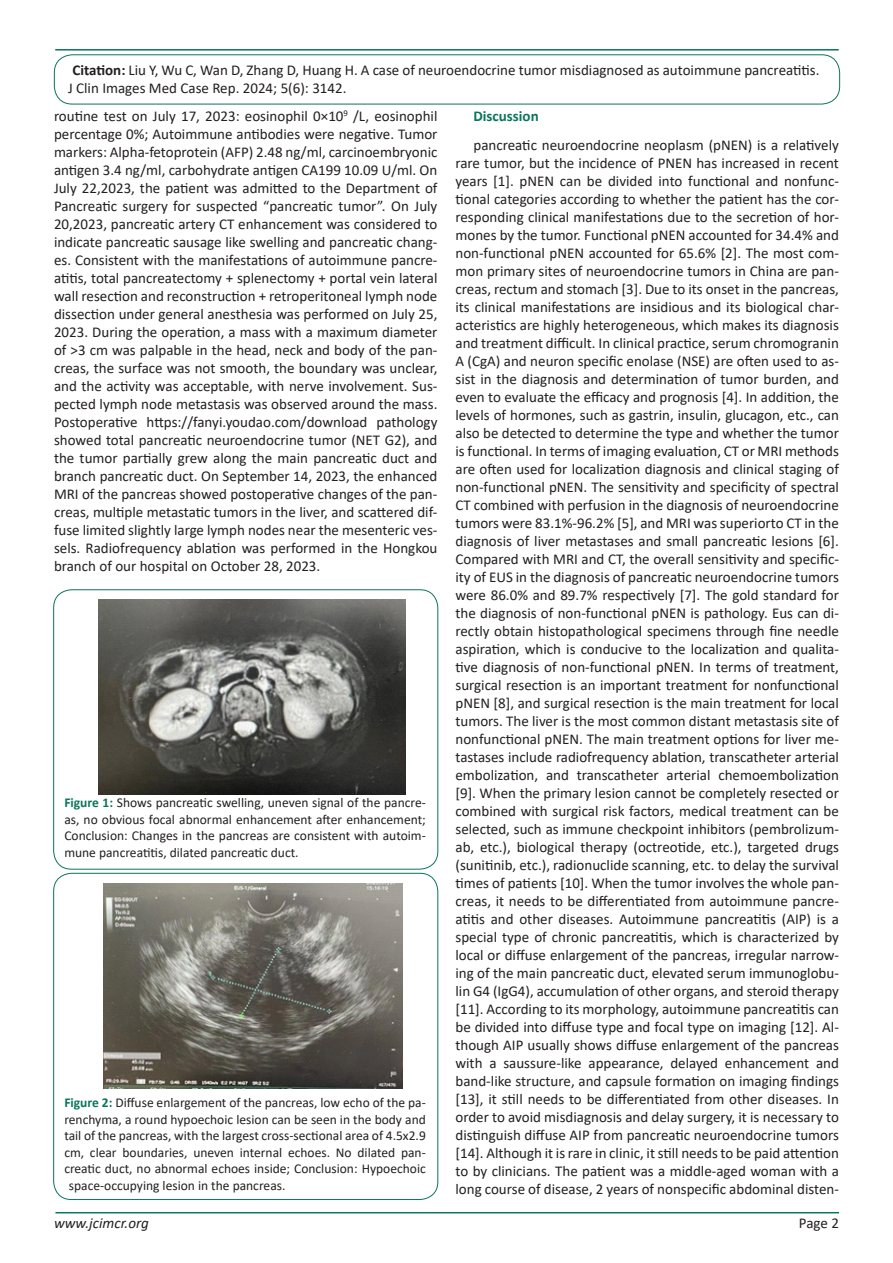
<style>
.page{position:relative;width:893px;height:1263px;background:#fff}
.page>*{position:absolute;margin:0;border:0;box-sizing:border-box;transform-origin:0 0}
.t1{font:15px/18px "Calibri";color:#231f20;text-align:justify}
.t2{font:italic 15px "Calibri";color:#231f20}
.t3{font:700 15px "Calibri";color:#0a755b}
.t4{font:13.5px/16.5px "Calibri";color:#231f20;text-align:justify}
.s1{font-weight:700}
.s2{font-weight:700;color:#0a755b}
</style>
<div class="page">
<hr style="left:55px;top:1212px;width:784px;height:1px;background:#0a755b">
<hr style="left:55px;top:49px;width:784px;height:2px;background:#0a755b">
<div style="left:54px;top:55px;width:786px;height:49px;border:1px solid #0a755b;border-radius:18px"></div>
<div style="left:53px;top:590px;width:385px;height:279px;border:1px solid #0a755b;border-radius:18px"></div>
<img style="left:99px;top:599px;width:306px;height:195px">
<div style="left:53px;top:873px;width:385px;height:327px;border:1px solid #0a755b;border-radius:18px"></div>
<img style="left:103px;top:883px;width:299px;height:205px">
<p class="t1" style="left:68px;top:61px;width:753px;text-indent:4px"><span class="s1">Citation:</span> Liu Y, Wu C, Wan D, Zhang D, Huang H. A case of neuroendocrine tumor misdiagnosed as autoimmune pancreatitis.<br>J Clin Images Med Case Rep. 2024; 5(6): 3142.</p>
<p class="t1" style="left:54px;top:106px;width:385px">routine test on July 17, 2023: eosinophil 0×10<sup>9</sup> /L, eosinophil percentage 0%; Autoimmune antibodies were negative. Tumor markers: Alpha-fetoprotein (AFP) 2.48 ng/ml, carcinoembryonic antigen 3.4 ng/ml, carbohydrate antigen CA199 10.09 U/ml. On July 22,2023, the patient was admitted to the Department of Pancreatic surgery for suspected “pancreatic tumor”. On July 20,2023, pancreatic artery CT enhancement was considered to indicate pancreatic sausage like swelling and pancreatic chang&shy;es. Consistent with the manifestations of autoimmune pancre&shy;atitis, total pancreatectomy + splenectomy + portal vein lateral wall resection and reconstruction + retroperitoneal lymph node dissection under general anesthesia was performed on July 25, 2023. During the operation, a mass with a maximum diameter of &gt;3 cm was palpable in the head, neck and body of the pan&shy;creas, the surface was not smooth, the boundary was unclear, and the activity was acceptable, with nerve involvement. Sus&shy;pected lymph node metastasis was observed around the mass.<br>Postoperative https://fanyi.youdao.com/download pathology showed total pancreatic neuroendocrine tumor (NET G2), and the tumor partially grew along the main pancreatic duct and branch pancreatic duct. On September 14, 2023, the enhanced MRI of the pancreas showed postoperative changes of the pan&shy;creas, multiple metastatic tumors in the liver, and scattered dif&shy;fuse limited slightly large lymph nodes near the mesenteric ves&shy;sels. Radiofrequency ablation was performed in the Hongkou branch of our hospital on October 28, 2023.</p>
<p class="t3" style="left:473px;top:105px;width:67px">Discussion</p>
<p class="t1" style="left:455px;top:135px;width:385px;text-indent:18px">pancreatic neuroendocrine neoplasm (pNEN) is a relatively rare tumor, but the incidence of PNEN has increased in recent years [1]. pNEN can be divided into functional and nonfunc&shy;tional categories according to whether the patient has the cor&shy;responding clinical manifestations due to the secretion of hor&shy;mones by the tumor. Functional pNEN accounted for 34.4% and non-functional pNEN accounted for 65.6% [2]. The most com&shy;mon primary sites of neuroendocrine tumors in China are pan&shy;creas, rectum and stomach [3]. Due to its onset in the pancreas, its clinical manifestations are insidious and its biological char&shy;acteristics are highly heterogeneous, which makes its diagnosis and treatment difficult. In clinical practice, serum chromogranin A (CgA) and neuron specific enolase (NSE) are often used to as&shy;sist in the diagnosis and determination of tumor burden, and even to evaluate the efficacy and prognosis [4]. In addition, the levels of hormones, such as gastrin, insulin, glucagon, etc., can also be detected to determine the type and whether the tumor is functional. In terms of imaging evaluation, CT or MRI methods are often used for localization diagnosis and clinical staging of non-functional pNEN. The sensitivity and specificity of spectral CT combined with perfusion in the diagnosis of neuroendocrine tumors were 83.1%-96.2% [5], and MRI was superiorto CT in the diagnosis of liver metastases and small pancreatic lesions [6].<br>Compared with MRI and CT, the overall sensitivity and specific&shy;ity of EUS in the diagnosis of pancreatic neuroendocrine tumors were 86.0% and 89.7% respectively [7]. The gold standard for the diagnosis of non-functional pNEN is pathology. Eus can di&shy;rectly obtain histopathological specimens through fine needle aspiration, which is conducive to the localization and qualita&shy;tive diagnosis of non-functional pNEN. In terms of treatment, surgical resection is an important treatment for nonfunctional pNEN [8], and surgical resection is the main treatment for local tumors. The liver is the most common distant metastasis site of nonfunctional pNEN. The main treatment options for liver me&shy;tastases include radiofrequency ablation, transcatheter arterial embolization, and transcatheter arterial chemoembolization [9]. When the primary lesion cannot be completely resected or combined with surgical risk factors, medical treatment can be selected, such as immune checkpoint inhibitors (pembrolizum&shy;ab, etc.), biological therapy (octreotide, etc.), targeted drugs (sunitinib, etc.), radionuclide scanning, etc. to delay the survival times of patients [10]. When the tumor involves the whole pan&shy;creas, it needs to be differentiated from autoimmune pancre&shy;atitis and other diseases. Autoimmune pancreatitis (AIP) is a special type of chronic pancreatitis, which is characterized by local or diffuse enlargement of the pancreas, irregular narrow&shy;ing of the main pancreatic duct, elevated serum immunoglobu&shy;lin G4 (IgG4), accumulation of other organs, and steroid therapy [11]. According to its morphology, autoimmune pancreatitis can be divided into diffuse type and focal type on imaging [12]. Al&shy;though AIP usually shows diffuse enlargement of the pancreas with a saussure-like appearance, delayed enhancement and band-like structure, and capsule formation on imaging findings [13], it still needs to be differentiated from other diseases. In order to avoid misdiagnosis and delay surgery, it is necessary to distinguish diffuse AIP from pancreatic neuroendocrine tumors [14]. Although it is rare in clinic, it still needs to be paid attention to by clinicians. The patient was a middle-aged woman with a long course of disease, 2 years of nonspecific abdominal disten-</p>
<p class="t4" style="left:64px;top:794px;width:363px"><span class="s2">Figure 1:</span> Shows pancreatic swelling, uneven signal of the pancre&shy;as, no obvious focal abnormal enhancement after enhancement; Conclusion: Changes in the pancreas are consistent with autoim&shy;mune pancreatitis, dilated pancreatic duct.</p>
<p class="t4" style="left:64px;top:1094px;width:363px"><span class="s2">Figure 2:</span> Diffuse enlargement of the pancreas, low echo of the pa-</p>
<p class="t4" style="left:64px;top:1110px;width:363px">renchyma, a round hypoechoic lesion can be seen in the body and</p>
<p class="t4" style="left:64px;top:1127px;width:363px">tail of the pancreas, with the largest cross-sectional area of 4.5x2.9</p>
<p class="t4" style="left:64px;top:1143px;width:363px">cm, clear boundaries, uneven internal echoes. No dilated pan-</p>
<p class="t4" style="left:64px;top:1160px;width:363px">creatic duct, no abnormal echoes inside; Conclusion: Hypoechoic</p>
<p class="t4" style="left:69px;top:1176px;width:218px">space-occupying lesion in the pancreas.</p>
<p class="t2" style="left:54px;top:1212px;width:96px">www.jcimcr.org</p>
<p class="t1" style="left:799px;top:1213px;width:42px">Page 2</p>
</div>
